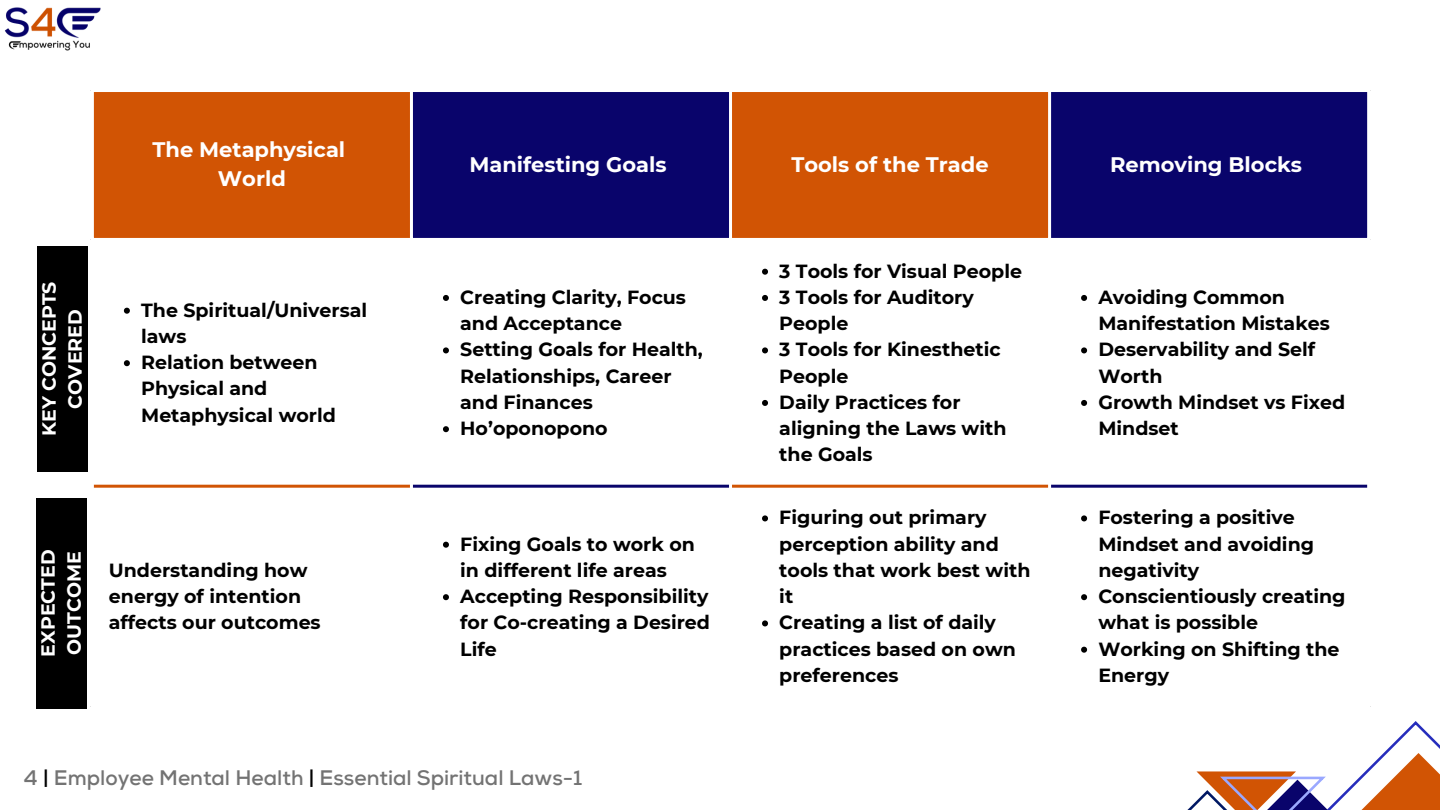
<style>
.page{position:relative;width:1440px;height:810px;background:#fff}
.page>*{position:absolute;margin:0;border:0;box-sizing:border-box;transform-origin:0 0}
.t1{font:700 21px "Montserrat";color:#fff}
.t2{font:700 21px "Nexa";color:#737373}
.t3{font:700 19px/26.2px "Montserrat";color:#000}
.t4{font:700 19px/26.2px "Montserrat";color:#fff;text-align:center}
.s1{color:#000}
</style>
<div class="page">
<svg style="left:1187px;top:721px;width:253px;height:89px"></svg>
<img style="left:5px;top:7px;width:96px;height:44px">
<div style="left:94px;top:92px;width:316px;height:146px;background:#d15404"></div>
<svg style="left:413px;top:92px;width:954px;height:146px;background:#4b1e48"></svg>
<svg style="left:124px;top:308px;width:6px;height:6px"></svg>
<svg style="left:124px;top:360px;width:6px;height:6px"></svg>
<svg style="left:443px;top:295px;width:6px;height:6px"></svg>
<svg style="left:443px;top:347px;width:6px;height:6px"></svg>
<svg style="left:443px;top:426px;width:6px;height:6px"></svg>
<svg style="left:762px;top:269px;width:6px;height:6px"></svg>
<svg style="left:762px;top:295px;width:6px;height:6px"></svg>
<svg style="left:762px;top:347px;width:6px;height:6px"></svg>
<svg style="left:762px;top:400px;width:6px;height:6px"></svg>
<svg style="left:1081px;top:295px;width:6px;height:6px"></svg>
<svg style="left:1081px;top:347px;width:6px;height:6px"></svg>
<svg style="left:1081px;top:400px;width:6px;height:6px"></svg>
<svg style="left:443px;top:542px;width:6px;height:6px"></svg>
<svg style="left:443px;top:594px;width:6px;height:6px"></svg>
<svg style="left:762px;top:515px;width:6px;height:6px"></svg>
<svg style="left:762px;top:620px;width:6px;height:6px"></svg>
<svg style="left:1081px;top:515px;width:6px;height:6px"></svg>
<svg style="left:1081px;top:594px;width:6px;height:6px"></svg>
<svg style="left:1081px;top:647px;width:6px;height:6px"></svg>
<hr style="left:729px;top:92px;width:3px;height:613px;background:#fff">
<hr style="left:1048px;top:92px;width:3px;height:613px;background:#fff">
<hr style="left:94px;top:485px;width:316px;height:3px;background:#d15404">
<hr style="left:732px;top:485px;width:316px;height:3px;background:#d15404">
<hr style="left:413px;top:485px;width:316px;height:3px;background:#09046b">
<hr style="left:1051px;top:485px;width:316px;height:3px;background:#09046b">
<div style="left:37px;top:246px;width:51px;height:226px;background:#000"></div>
<div style="left:36px;top:498px;width:51px;height:210px;background:#000"></div>
<p class="t4" style="left:36px;top:436px;width:156px;rotate:-90deg">KEY CONCEPTS<br>COVERED</p>
<h1 class="t1" style="left:153px;top:136px;width:194px">The Metaphysical</h1>
<h1 class="t1" style="left:218px;top:165px;width:70px">World</h1>
<p class="t3" style="left:141px;top:297px;width:228px">The Spiritual/Universal</p>
<p class="t3" style="left:141px;top:323px;width:47px">laws</p>
<p class="t3" style="left:141px;top:349px;width:196px">Relation between<br>Physical and<br>Metaphysical world</p>
<p class="t4" style="left:35px;top:657px;width:109px;text-align:left;rotate:-90deg">EXPECTED<br>OUTCOME</p>
<p class="t3" style="left:109px;top:557px;width:200px">Understanding how</p>
<p class="t3" style="left:109px;top:583px;width:194px">energy of intention</p>
<p class="t3" style="left:109px;top:610px;width:213px">affects our outcomes</p>
<p class="t1" style="left:469px;top:151px;width:199px">Manifesting Goals</p>
<p class="t1" style="left:791px;top:151px;width:199px">Tools of the Trade</p>
<p class="t1" style="left:1110px;top:151px;width:193px">Removing Blocks</p>
<p class="t3" style="left:460px;top:284px;width:227px">Creating Clarity, Focus and Acceptance</p>
<p class="t3" style="left:460px;top:337px;width:244px">Setting Goals for Health,<br>Relationships, Career and Finances</p>
<p class="t3" style="left:460px;top:415px;width:149px">Ho’oponopono</p>
<p class="t3" style="left:460px;top:531px;width:236px">Fixing Goals to work on in different life areas</p>
<p class="t3" style="left:460px;top:583px;width:251px;text-align:justify">Accepting Responsibility for Co-creating a Desired Life</p>
<p class="t3" style="left:779px;top:258px;width:244px">3 Tools for Visual People</p>
<p class="t3" style="left:779px;top:284px;width:196px">3 Tools for Auditory<br>People</p>
<p class="t3" style="left:779px;top:337px;width:223px">3 Tools for Kinesthetic<br>People</p>
<p class="t3" style="left:779px;top:389px;width:229px">Daily Practices for aligning the Laws with the Goals</p>
<p class="t3" style="left:779px;top:505px;width:253px">Figuring out primary perception ability and tools that work best with it</p>
<p class="t3" style="left:779px;top:610px;width:238px">Creating a list of daily practices based on own preferences</p>
<p class="t3" style="left:1098px;top:284px;width:233px">Avoiding Common<br>Manifestation Mistakes</p>
<p class="t3" style="left:1098px;top:337px;width:218px">Deservability and Self<br>Worth</p>
<p class="t3" style="left:1098px;top:389px;width:248px">Growth Mindset vs Fixed<br>Mindset</p>
<p class="t3" style="left:1098px;top:505px;width:217px">Fostering a positive<br>Mindset and avoiding negativity</p>
<p class="t3" style="left:1098px;top:583px;width:249px">Conscientiously creating what is possible</p>
<p class="t3" style="left:1098px;top:636px;width:243px">Working on Shifting the<br>Energy</p>
<p class="t2" style="left:24px;top:766px;width:560px">4 <span class="s1">|</span> Employee Mental Health <span class="s1">|</span> Essential Spiritual Laws-1</p>
</div>
